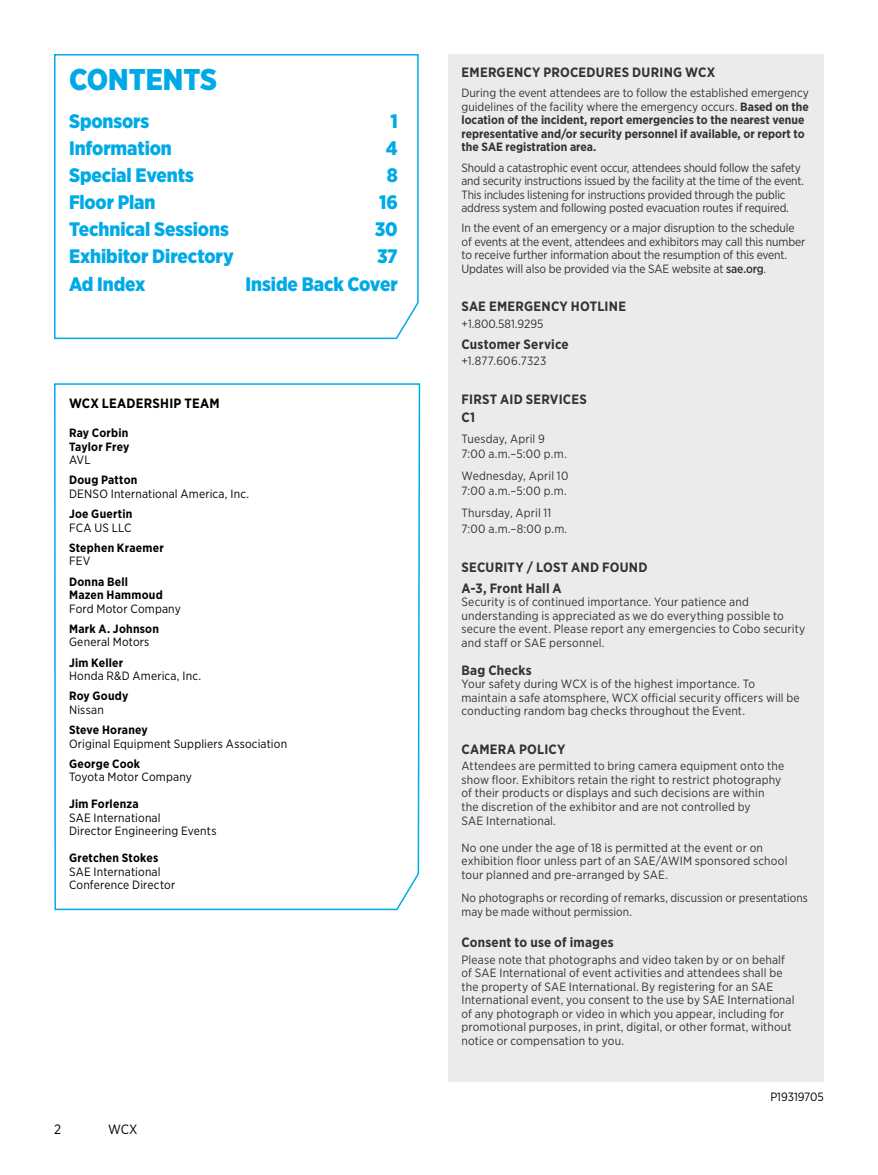
<style>
.page{position:relative;width:878px;height:1175px;background:#fff}
.page>*{position:absolute;margin:0;border:0;box-sizing:border-box;transform-origin:0 0}
.t1{font:900 30px "Gotham Narrow";color:#00aae7}
.t2{font:900 19.5px "Gotham Narrow";letter-spacing:-.005em;color:#00aae7}
.t3{font:700 13.5px/18px "Gotham Narrow";letter-spacing:.015em;color:#000}
.t4{font:13.5px "Gotham Narrow";color:#000}
.t5{font:12px/13.5px "Gotham Narrow";letter-spacing:.01em;color:#000}
.t6{font:12px/13.5px "Gotham Narrow";letter-spacing:-.01em;color:#000}
.t7{font:700 12px/13.5px "Gotham Narrow";color:#000}
.t8{font:700 12px/13.5px "Gotham Narrow";letter-spacing:.02em;color:#000}
.s1{font-weight:400}
.s2{font-weight:500}
</style>
<div class="page">
<div style="left:448px;top:54px;width:376px;height:1027px;background:#ebebec"></div>
<svg style="left:54px;top:383px;width:367px;height:528px"></svg>
<svg style="left:54px;top:54px;width:365px;height:286px"></svg>
<h1 class="t1" style="left:69px;top:60px;width:149px">CONTENTS</h1>
<h2 class="t2" style="left:69px;top:109px;width:82px">Sponsors</h2>
<h2 class="t2" style="left:390px;top:109px;width:9px">1</h2>
<h2 class="t2" style="left:69px;top:136px;width:104px">Information</h2>
<h2 class="t2" style="left:386px;top:136px;width:13px">4</h2>
<h2 class="t2" style="left:69px;top:163px;width:126px">Special Events</h2>
<h2 class="t2" style="left:387px;top:163px;width:13px">8</h2>
<h2 class="t2" style="left:69px;top:190px;width:88px">Floor Plan</h2>
<h2 class="t2" style="left:379px;top:190px;width:20px">16</h2>
<h2 class="t2" style="left:69px;top:217px;width:161px">Technical Sessions</h2>
<h2 class="t2" style="left:375px;top:217px;width:24px">30</h2>
<h2 class="t2" style="left:69px;top:244px;width:166px">Exhibitor Directory</h2>
<h2 class="t2" style="left:377px;top:244px;width:22px">37</h2>
<h2 class="t2" style="left:69px;top:271px;width:78px">Ad Index</h2>
<h2 class="t2" style="left:245px;top:271px;width:154px">Inside Back Cover</h2>
<p class="t3" style="left:69px;top:394px;width:152px">WCX LEADERSHIP TEAM</p>
<p class="t7" style="left:69px;top:426px;width:62px">Ray Corbin<br>Taylor Frey</p>
<p class="t5" style="left:69px;top:453px;width:23px">AVL</p>
<p class="t8" style="left:69px;top:473px;width:70px">Doug Patton</p>
<p class="t5" style="left:69px;top:486px;width:181px">DENSO International America, Inc.</p>
<p class="t8" style="left:69px;top:507px;width:65px">Joe Guertin</p>
<p class="t5" style="left:69px;top:520px;width:64px">FCA US LLC</p>
<p class="t8" style="left:69px;top:540px;width:96px">Stephen Kraemer</p>
<p class="t5" style="left:69px;top:554px;width:23px">FEV</p>
<p class="t8" style="left:69px;top:574px;width:95px">Donna Bell<br>Mazen Hammoud</p>
<p class="t5" style="left:69px;top:601px;width:113px">Ford Motor Company</p>
<p class="t8" style="left:69px;top:621px;width:91px">Mark A. Johnson</p>
<p class="t5" style="left:69px;top:635px;width:82px">General Motors</p>
<p class="t8" style="left:69px;top:655px;width:56px">Jim Keller</p>
<p class="t5" style="left:69px;top:669px;width:133px">Honda R&amp;D America, Inc.</p>
<p class="t8" style="left:69px;top:689px;width:61px">Roy Goudy</p>
<p class="t5" style="left:69px;top:702px;width:36px">Nissan</p>
<p class="t7" style="left:69px;top:723px;width:80px">Steve Horaney</p>
<p class="t5" style="left:69px;top:736px;width:219px">Original Equipment Suppliers Association</p>
<p class="t8" style="left:69px;top:756px;width:73px">George Cook</p>
<p class="t5" style="left:69px;top:770px;width:124px">Toyota Motor Company</p>
<p class="t8" style="left:69px;top:797px;width:71px">Jim Forlenza</p>
<p class="t5" style="left:69px;top:810px;width:149px">SAE International<br>Director Engineering Events</p>
<p class="t7" style="left:69px;top:851px;width:91px">Gretchen Stokes</p>
<p class="t5" style="left:69px;top:864px;width:108px">SAE International<br>Conference Director</p>
<p class="t4" style="left:54px;top:1120px;width:9px">2</p>
<p class="t4" style="left:108px;top:1120px;width:31px">WCX</p>
<p class="t3" style="left:461px;top:63px;width:255px">EMERGENCY PROCEDURES DURING WCX</p>
<p class="t7" style="left:461px;top:86px;width:349px"><span class="s1">During the event attendees are to follow the established emergency guidelines of the facility where the emergency occurs.</span> Based on the location of the incident, report emergencies to the nearest venue representative and/or security personnel if available, or report to the SAE registration area.</p>
<p class="t6" style="left:461px;top:160px;width:344px">Should a catastrophic event occur, attendees should follow the safety and security instructions issued by the facility at the time of the event.<br>This includes listening for instructions provided through the public address system and following posted evacuation routes if required.</p>
<p class="t6" style="left:461px;top:221px;width:345px">In the event of an emergency or a major disruption to the schedule of events at the event, attendees and exhibitors may call this number to receive further information about the resumption of this event.<br>Updates will also be provided via the SAE website at <span class="s2">sae.org</span>.</p>
<p class="t3" style="left:461px;top:297px;width:166px">SAE EMERGENCY HOTLINE</p>
<p class="t5" style="left:461px;top:316px;width:83px">+1.800.581.9295</p>
<p class="t3" style="left:461px;top:335px;width:109px">Customer Service</p>
<p class="t5" style="left:461px;top:354px;width:86px">+1.877.606.7323</p>
<p class="t3" style="left:461px;top:390px;width:127px">FIRST AID SERVICES<br>C1</p>
<p class="t5" style="left:461px;top:431px;width:107px;line-height:15px">Tuesday, April 9<br>7:00 a.m.–5:00 p.m.</p>
<p class="t5" style="left:461px;top:468px;width:108px;line-height:15px">Wednesday, April 10<br>7:00 a.m.–5:00 p.m.</p>
<p class="t5" style="left:461px;top:504px;width:107px;line-height:16.5px">Thursday, April 11<br>7:00 a.m.–8:00 p.m.</p>
<p class="t3" style="left:461px;top:556px;width:187px;line-height:21.3px">SECURITY / LOST AND FOUND<br>A-3, Front Hall A</p>
<p class="t5" style="left:461px;top:595px;width:345px">Security is of continued importance. Your patience and understanding is appreciated as we do everything possible to secure the event. Please report any emergencies to Cobo security and staff or SAE personnel.</p>
<p class="t3" style="left:461px;top:661px;width:72px">Bag Checks</p>
<p class="t5" style="left:461px;top:677px;width:340px">Your safety during WCX is of the highest importance. To maintain a safe atomsphere, WCX official security officers will be conducting random bag checks throughout the Event.</p>
<p class="t3" style="left:461px;top:740px;width:105px">CAMERA POLICY</p>
<p class="t5" style="left:461px;top:759px;width:324px">Attendees are permitted to bring camera equipment onto the show floor. Exhibitors retain the right to restrict photography of their products or displays and such decisions are within the discretion of the exhibitor and are not controlled by<br>SAE International.</p>
<p class="t5" style="left:461px;top:840px;width:327px">No one under the age of 18 is permitted at the event or on exhibition floor unless part of an SAE/AWIM sponsored school tour planned and pre-arranged by SAE.</p>
<p class="t5" style="left:461px;top:890px;width:348px">No photographs or recording of remarks, discussion or presentations may be made without permission.</p>
<p class="t3" style="left:461px;top:933px;width:154px">Consent to use of images</p>
<p class="t5" style="left:461px;top:952px;width:334px">Please note that photographs and video taken by or on behalf of SAE International of event activities and attendees shall be the property of SAE International. By registering for an SAE International event, you consent to the use by SAE International of any photograph or video in which you appear, including for promotional purposes, in print, digital, or other format, without notice or compensation to you.</p>
<p class="t5" style="left:770px;top:1089px;width:55px">P19319705</p>
</div>
